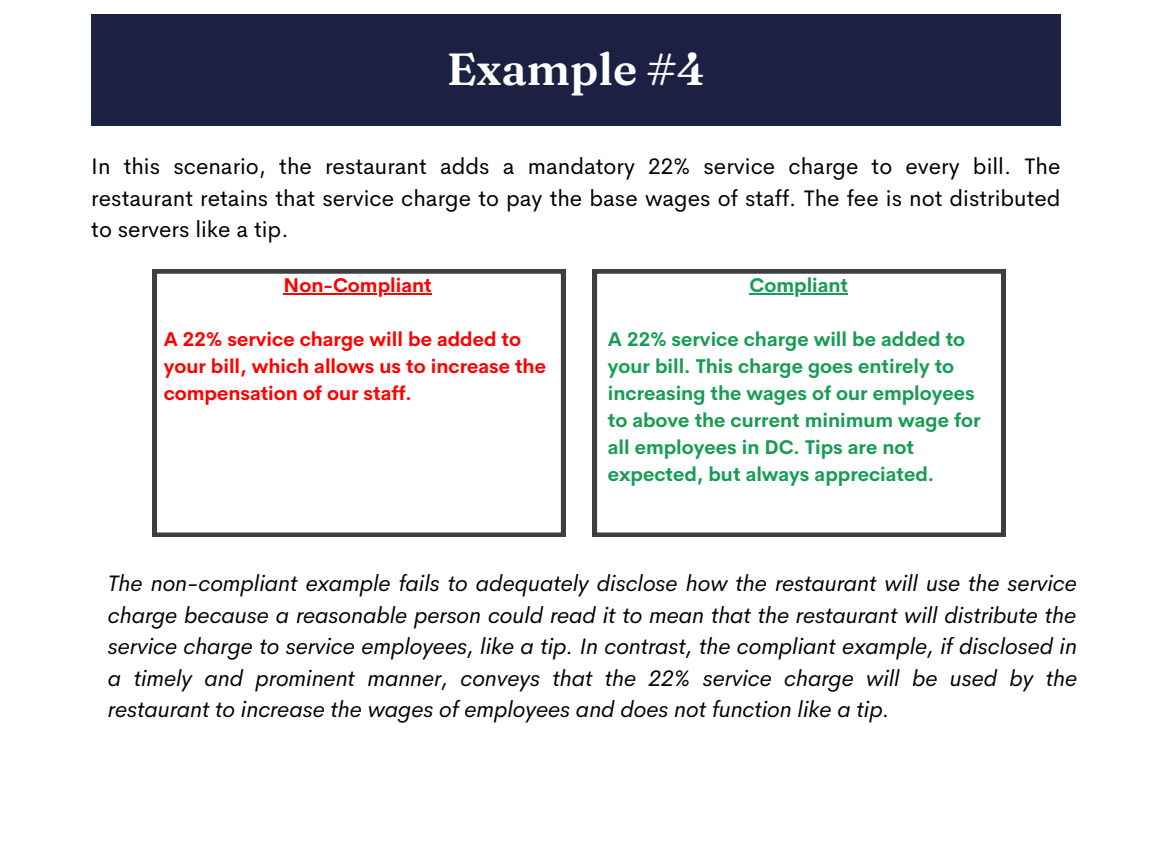
<style>
.page{position:relative;width:1152px;height:864px;background:#fff}
.page>*{position:absolute;margin:0;border:0;box-sizing:border-box;transform-origin:0 0}
.t1{font:600 45px "Fraunces 9 pt";color:#fff}
.t2{font:italic 22.5px/31.5px "Cerebri Sans";color:#000;text-align:justify}
.t3{font:22.5px/31.5px "Cerebri Sans";color:#000;text-align:justify}
.t4{font:700 19.5px/27px "Cerebri Sans";color:#169d53}
.t5{font:700 19.5px/27px "Cerebri Sans";color:#f00}
</style>
<div class="page">
<svg style="left:153px;top:269px;width:412px;height:268px"></svg>
<div style="left:91px;top:14px;width:970px;height:112px;background:#1c2143"></div>
<svg style="left:593px;top:269px;width:412px;height:268px"></svg>
<hr style="left:750px;top:293px;width:98px;height:1px;background:#169d53">
<hr style="left:284px;top:293px;width:148px;height:1px;background:#f00">
<p class="t1" style="left:447px;top:41px;width:260px">Example #4</p>
<p class="t3" style="left:91px;top:151px;width:971px">In this scenario, the restaurant adds a mandatory 22% service charge to every bill. The restaurant retains that service charge to pay the base wages of staff. The fee is not distributed to servers like a tip.</p>
<p class="t5" style="left:284px;top:272px;width:150px">Non-Compliant</p>
<p class="t5" style="left:164px;top:326px;width:384px">A 22% service charge will be added to your bill, which allows us to increase the compensation of our staff.</p>
<p class="t4" style="left:750px;top:272px;width:100px">Compliant</p>
<p class="t4" style="left:608px;top:326px;width:374px">A 22% service charge will be added to your bill. This charge goes entirely to increasing the wages of our employees to above the current minimum wage for all employees in DC. Tips are not expected, but always appreciated.</p>
<p class="t2" style="left:108px;top:567px;width:971px">The non-compliant example fails to adequately disclose how the restaurant will use the service charge because a reasonable person could read it to mean that the restaurant will distribute the service charge to service employees, like a tip. In contrast, the compliant example, if disclosed in a timely and prominent manner, conveys that the 22% service charge will be used by the restaurant to increase the wages of employees and does not function like a tip.</p>
</div>
